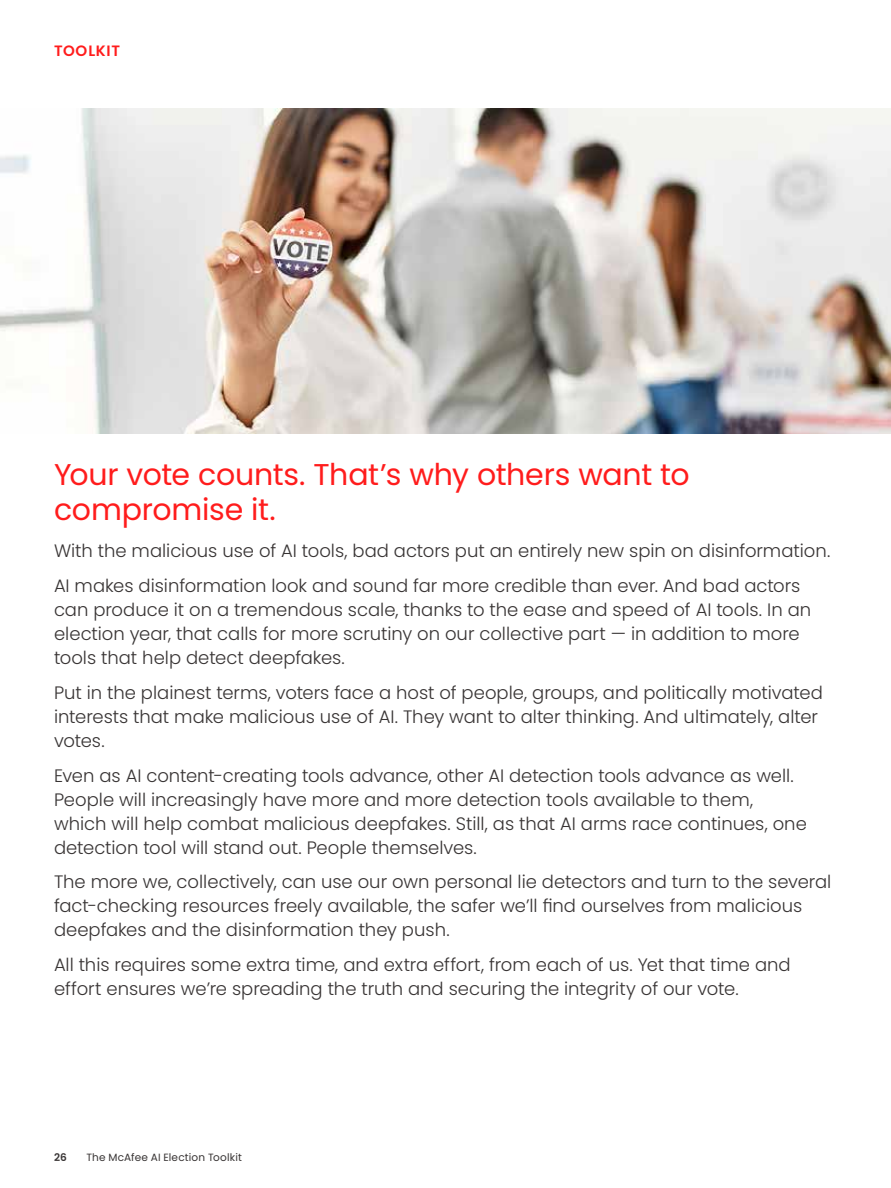
<style>
.page{position:relative;width:891px;height:1188px;background:#fff}
.page>*{position:absolute;margin:0;border:0;box-sizing:border-box;transform-origin:0 0}
.t1{font:30px/34.5px "Poppins";letter-spacing:-.01em;color:#ff1c1c}
.t2{font:300 18px/24px "Poppins";color:#383434}
.t3{font:600 15px "Poppins";letter-spacing:.05em;color:#ff1c1c}
.t4{font:10.5px "Poppins";letter-spacing:.015em;color:#383434}
.t5{font:600 10.5px "Poppins";color:#383434}
</style>
<div class="page">
<img style="left:0;top:108px;width:891px;height:326px">
<p class="t3" style="left:54px;top:42px;width:68px">TOOLKIT</p>
<h1 class="t1" style="left:54px;top:458px;width:637px">Your vote counts. That’s why others want to compromise it.</h1>
<p class="t2" style="left:54px;top:534px;width:778px;line-height:34.8px">With the malicious use of AI tools, bad actors put an entirely new spin on disinformation.<br>AI makes disinformation look and sound far more credible than ever. And bad actors</p>
<p class="t2" style="left:54px;top:598px;width:759px">can produce it on a tremendous scale, thanks to the ease and speed of AI tools. In an election year, that calls for more scrutiny on our collective part — in addition to more tools that help detect deepfakes.</p>
<p class="t2" style="left:54px;top:681px;width:770px">Put in the plainest terms, voters face a host of people, groups, and politically motivated interests that make malicious use of AI. They want to alter thinking. And ultimately, alter votes.</p>
<p class="t2" style="left:54px;top:763px;width:754px">Even as AI content-creating tools advance, other AI detection tools advance as well.<br>People will increasingly have more and more detection tools available to them, which will help combat malicious deepfakes. Still, as that AI arms race continues, one detection tool will stand out. People themselves.</p>
<p class="t2" style="left:54px;top:870px;width:779px">The more we, collectively, can use our own personal lie detectors and turn to the several fact-checking resources freely available, the safer we’ll find ourselves from malicious deepfakes and the disinformation they push.</p>
<p class="t2" style="left:54px;top:953px;width:738px">All this requires some extra time, and extra effort, from each of us. Yet that time and effort ensures we’re spreading the truth and securing the integrity of our vote.</p>
<p class="t5" style="left:54px;top:1152px;width:14px">26</p>
<p class="t4" style="left:86px;top:1152px;width:157px">The McAfee AI Election Toolkit</p>
</div>
